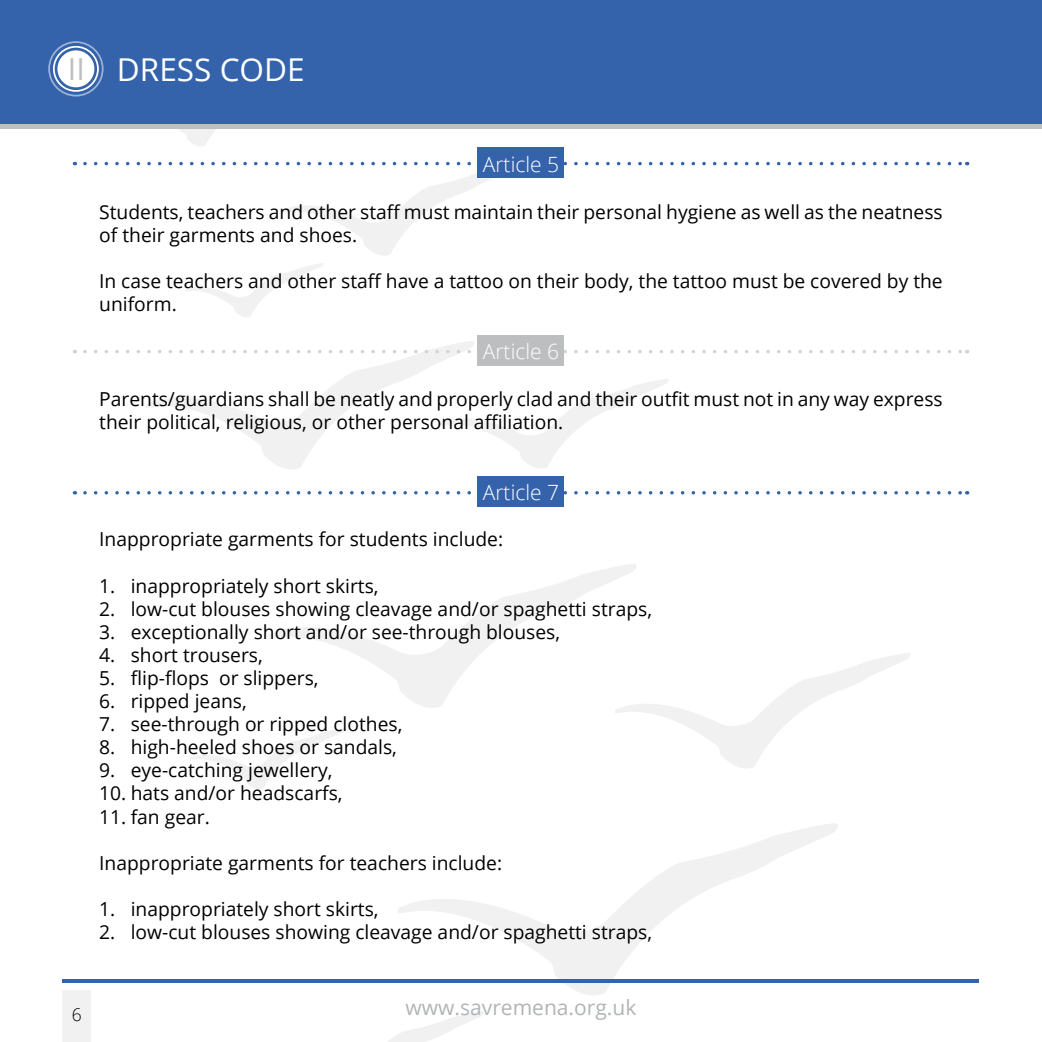
<style>
.page{position:relative;width:1042px;height:1042px;background:#fff}
.page>*{position:absolute;margin:0;border:0;box-sizing:border-box;transform-origin:0 0}
.t1{font:31.5px "Open Sans";color:#fff}
.t2{font:300 21px "Open Sans";color:#fff}
.t3{font:21px "Open Sans";color:#b1b4b6}
.t4{font:19.25px/23.1px "Open Sans";color:#000}
.t5{font:300 17.5px "Open Sans";color:#000}
.s1{font-size:30.28px;color:#bcbec0}
</style>
<div class="page">
<svg style="left:268px;top:564px;width:369px;height:144px"></svg>
<svg style="left:614px;top:653px;width:296px;height:115px"></svg>
<svg style="left:388px;top:1012px;width:96px;height:30px"></svg>
<svg style="left:397px;top:824px;width:441px;height:171px"></svg>
<svg style="left:185px;top:263px;width:138px;height:54px"></svg>
<svg style="left:190px;top:728px;width:156px;height:61px"></svg>
<svg style="left:179px;top:129px;width:37px;height:17px"></svg>
<div style="left:63px;top:990px;width:28px;height:52px;background:#f1f1f2"></div>
<div style="left:0;top:0;width:1042px;height:124px;background:#3463ab"></div>
<div style="left:57px;top:50px;width:37px;height:37px;background:#fff;border-radius:50%"></div>
<div style="left:53px;top:46px;width:46px;height:46px;border:2px solid #fff;border-radius:50%"></div>
<div style="left:0;top:124px;width:1042px;height:5px;background:#bcbec0"></div>
<div style="left:48px;top:41px;width:56px;height:55px;border:2px solid #fff;border-radius:50%"></div>
<hr style="left:63px;top:979px;width:916px;height:3px;background:#3463ab">
<svg style="left:85px;top:341px;width:882px;height:128px"></svg>
<div style="left:478px;top:335px;width:86px;height:31px;background:#bcbec0"></div>
<svg style="left:85px;top:162px;width:882px;height:93px"></svg>
<div style="left:478px;top:147px;width:86px;height:31px;background:#3463ab"></div>
<svg style="left:85px;top:491px;width:882px;height:3px"></svg>
<div style="left:478px;top:477px;width:86px;height:30px;background:#3463ab"></div>
<h1 class="t1" style="left:68px;top:48px;width:238px"><span class="s1">II</span> DRESS CODE</h1>
<p class="t2" style="left:483px;top:150px;width:78px">Article 5</p>
<p class="t4" style="left:99px;top:200px;width:845px">Students, teachers and other staff must maintain their personal hygiene as well as the neatness of their garments and shoes.</p>
<p class="t4" style="left:99px;top:269px;width:845px">In case teachers and other staff have a tattoo on their body, the tattoo must be covered by the uniform.</p>
<p class="t2" style="left:483px;top:337px;width:78px">Article 6</p>
<p class="t4" style="left:99px;top:386px;width:845px">Parents/guardians shall be neatly and properly clad and their outfit must not in any way express their political, religious, or other personal affiliation.</p>
<p class="t2" style="left:483px;top:478px;width:78px">Article 7</p>
<p class="t4" style="left:99px;top:527px;width:405px">Inappropriate garments for students include:</p>
<p class="t4" style="left:99px;top:573px;width:281px">1. inappropriately short skirts,</p>
<p class="t4" style="left:99px;top:596px;width:554px">2. low-cut blouses showing cleavage and/or spaghetti straps,</p>
<p class="t4" style="left:99px;top:620px;width:462px">3. exceptionally short and/or see-through blouses,</p>
<p class="t4" style="left:99px;top:643px;width:165px">4. short trousers,</p>
<p class="t4" style="left:99px;top:666px;width:221px">5. flip-flops or slippers,</p>
<p class="t4" style="left:99px;top:689px;width:149px">6. ripped jeans,</p>
<p class="t4" style="left:99px;top:712px;width:305px">7. see-through or ripped clothes,</p>
<p class="t4" style="left:99px;top:735px;width:299px">8. high-heeled shoes or sandals,</p>
<p class="t4" style="left:99px;top:758px;width:235px">9. eye-catching jewellery,</p>
<p class="t4" style="left:99px;top:781px;width:245px">10. hats and/or headscarfs,</p>
<p class="t4" style="left:99px;top:804px;width:112px">11. fan gear.</p>
<p class="t4" style="left:99px;top:851px;width:404px">Inappropriate garments for teachers include:</p>
<p class="t4" style="left:99px;top:897px;width:281px">1. inappropriately short skirts,</p>
<p class="t4" style="left:99px;top:920px;width:554px">2. low-cut blouses showing cleavage and/or spaghetti straps,</p>
<p class="t5" style="left:72px;top:1003px;width:11px">6</p>
<p class="t3" style="left:405px;top:993px;width:232px">www.savremena.org.uk</p>
</div>
